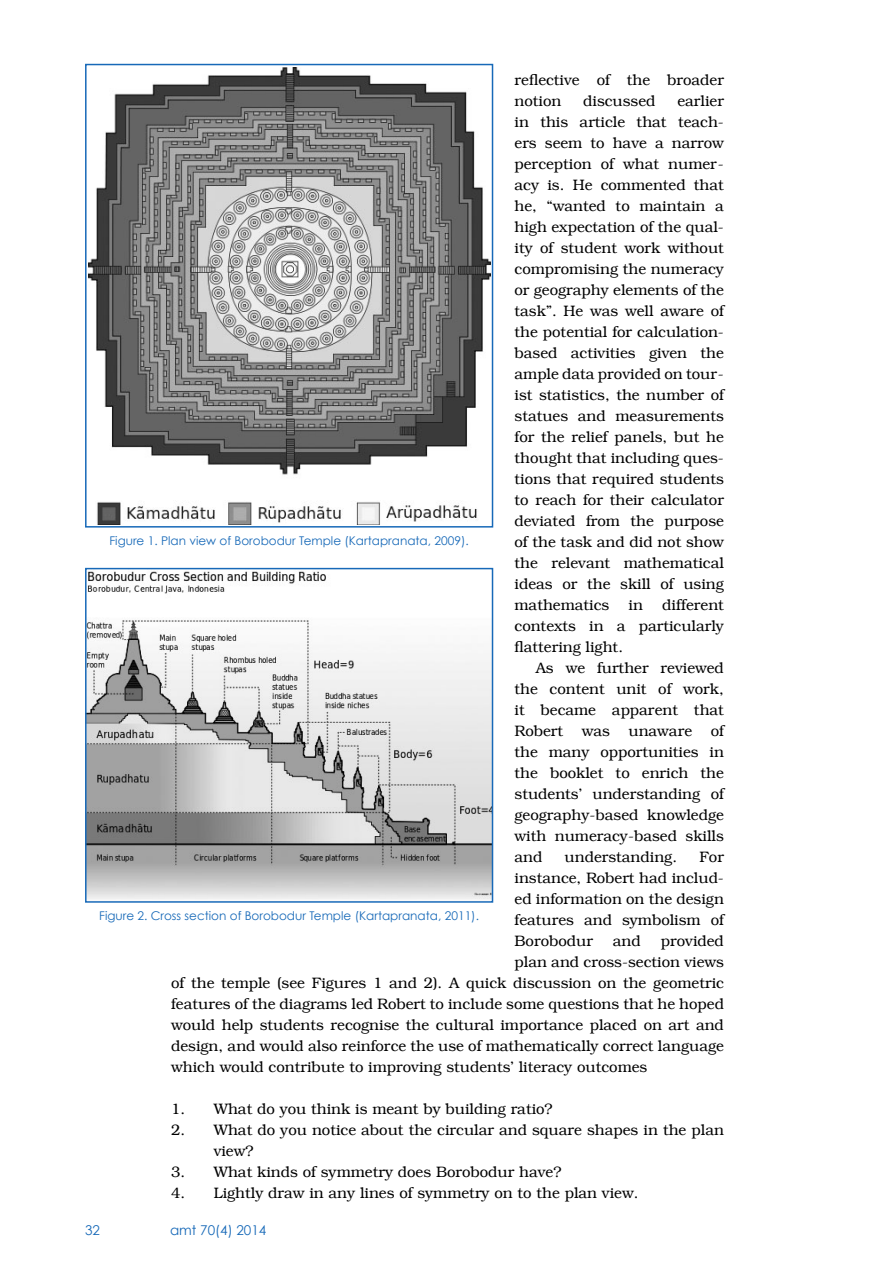
<style>
.page{position:relative;width:893px;height:1263px;background:#fff}
.page>*{position:absolute;margin:0;border:0;box-sizing:border-box;transform-origin:0 0}
.t1{font:300 15px/21px "Bookman LT";color:#000;text-align:justify}
.t2{font:13.5px "Century Gothic";color:#1769b8}
.t3{font:12px "Century Gothic";color:#1769b8}
</style>
<div class="page">
<img style="left:88px;top:67px;width:402px;height:457px">
<div style="left:85px;top:64px;width:408px;height:464px;border:2px solid #1769b8"></div>
<img style="left:88px;top:571px;width:402px;height:328px">
<div style="left:85px;top:568px;width:408px;height:335px;border:2px solid #1769b8"></div>
<p class="t1" style="left:514px;top:69px;width:211px">reflective of the broader notion</p>
<p class="t1" style="left:514px;top:90px;width:211px;text-indent:163px">earlier in this article that teach&shy;ers seem to have a narrow perception of what numer&shy;acy is. He commented that he, “wanted to maintain a high expectation of the qual&shy;ity of student work without compromising the numeracy or geography elements of the task”. He was well aware of the potential for calculation&shy;based activities given the ample data provided on tour&shy;ist statistics, the number of statues and measurements for the relief panels, but he thought that including ques&shy;tions that required students to reach for their calculator deviated from the purpose of the task and did not show the relevant mathematical ideas or the skill of using mathematics</p>
<p class="t1" style="left:583px;top:90px;width:74px">discussed</p>
<p class="t3" style="left:109px;top:533px;width:361px">Figure 1. Plan view of Borobodur Temple (Kartapranata, 2009).</p>
<p class="t1" style="left:514px;top:594px;width:211px;text-indent:148px">different contexts in a particularly flattering light.</p>
<p class="t1" style="left:514px;top:657px;width:211px;text-indent:21px">As we further reviewed the content unit of work, it became apparent that Robert was unaware of the many opportunities in the booklet to enrich the students’ understanding of geography-based knowledge with numeracy-based skills and</p>
<p class="t1" style="left:629px;top:594px;width:16px">in</p>
<p class="t1" style="left:565px;top:846px;width:114px">understanding.</p>
<p class="t1" style="left:514px;top:846px;width:211px;text-indent:185px">For instance, Robert had includ&shy;ed information on the design features and symbolism of Borobodur</p>
<p class="t3" style="left:99px;top:908px;width:381px">Figure 2. Cross section of Borobodur Temple (Kartapranata, 2011).</p>
<p class="t1" style="left:613px;top:930px;width:29px">and</p>
<p class="t1" style="left:661px;top:930px;width:65px">provided</p>
<p class="t1" style="left:514px;top:951px;width:211px">plan and cross-section views</p>
<p class="t1" style="left:171px;top:972px;width:554px">of the temple (see Figures 1 and 2). A quick discussion on the geometric</p>
<p class="t1" style="left:171px;top:993px;width:554px">features of the diagrams led Robert to include some questions that he hoped</p>
<p class="t1" style="left:171px;top:1014px;width:554px">would help students recognise the cultural importance placed on art and</p>
<p class="t1" style="left:171px;top:1035px;width:554px">design, and would also reinforce the use of mathematically correct language</p>
<p class="t1" style="left:171px;top:1056px;width:478px">which would contribute to improving students’ literacy outcomes</p>
<p class="t1" style="left:171px;top:1098px;width:383px">1. What do you think is meant by building ratio?</p>
<p class="t1" style="left:214px;top:1119px;width:512px;text-indent:-43px">2. What do you notice about the circular and square shapes in the plan view?</p>
<p class="t1" style="left:171px;top:1161px;width:392px">3. What kinds of symmetry does Borobodur have?</p>
<p class="t1" style="left:171px;top:1182px;width:469px">4. Lightly draw in any lines of symmetry on to the plan view.</p>
<p class="t2" style="left:85px;top:1222px;width:16px">32</p>
<p class="t2" style="left:170px;top:1222px;width:98px">amt 70(4) 2014</p>
</div>
